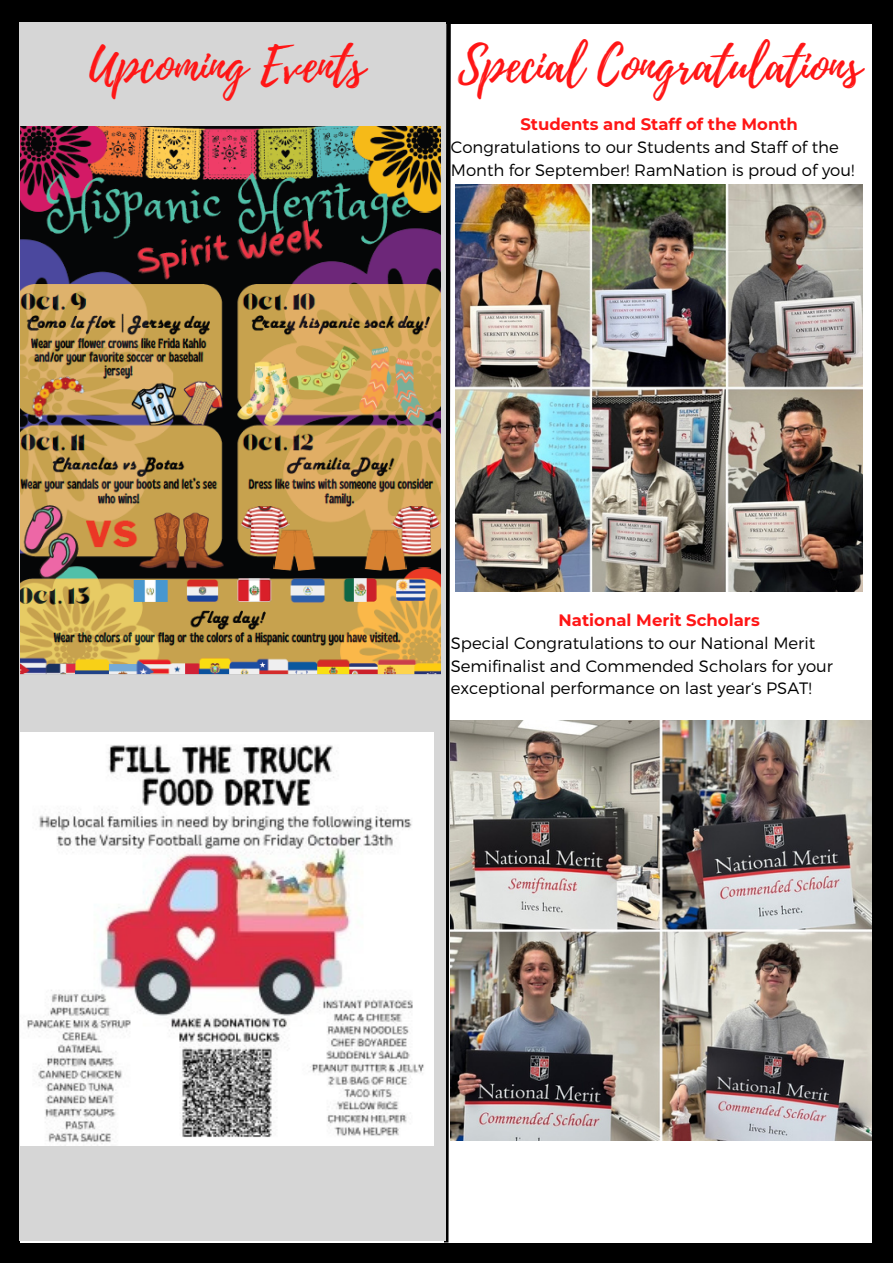
<style>
.page{position:relative;width:893px;height:1264px;background:#fff}
.page>*{position:absolute;margin:0;border:0;box-sizing:border-box;transform-origin:0 0}
.t1{font:48px "Playlist Script";color:#ff1616}
.t2{font:300 16.5px/22.5px "Montserrat";color:#000}
.t3{font:700 16.5px "Montserrat";color:#ff1616}
</style>
<div class="page">
<div style="left:0;top:0;width:892px;height:1262px;background:#000"></div>
<div style="left:20px;top:24px;width:851px;height:1218px;background:#fff"></div>
<svg style="left:441px;top:24px;width:12px;height:1219px"></svg>
<div style="left:19px;top:22px;width:427px;height:1218px;background:#d6d6d6"></div>
<img style="left:20px;top:126px;width:420px;height:549px">
<img style="left:20px;top:732px;width:413px;height:413px">
<img style="left:455px;top:185px;width:407px;height:406px">
<img style="left:451px;top:720px;width:420px;height:420px">
<p class="t1" style="left:89px;top:31px;width:277px">Upcoming Events</p>
<p class="t1" style="left:458px;top:31px;width:404px">Special Congratulations</p>
<p class="t3" style="left:520px;top:114px;width:279px">Students and Staff of the Month</p>
<p class="t2" style="left:451px;top:135px;width:405px">Congratulations to our Students and Staff of the<br>Month for September! RamNation is proud of you!</p>
<p class="t3" style="left:558px;top:609px;width:202px">National Merit Scholars</p>
<p class="t2" style="left:451px;top:631px;width:383px">Special Congratulations to our National Merit<br>Semifinalist and Commended Scholars for your exceptional performance on last year‘s PSAT!</p>
</div>
